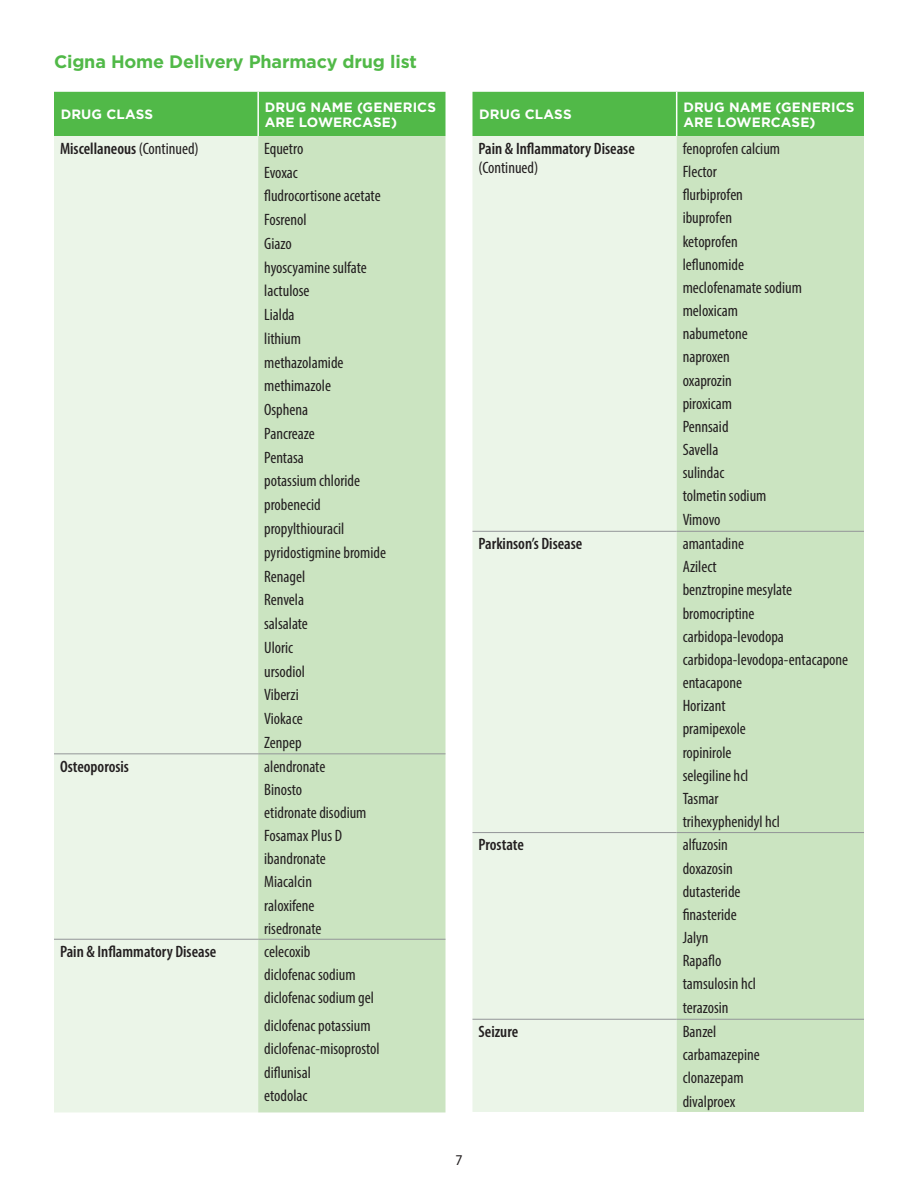
<style>
.page{position:relative;width:918px;height:1188px;background:#fff}
.page>*{position:absolute;margin:0;border:0;box-sizing:border-box;transform-origin:0 0}
.Subhead_body_bold_12{font:700 18px "Gotham";letter-spacing:-.01em;color:#51b948}
.t1{font:condensed 16.5px "Myriad Pro";color:#231f20}
.t2{font:600 condensed 16.5px/19.5px "Myriad Pro";color:#231f20}
.t3{font:semi-condensed 15px "Myriad Pro";color:#231f20}
.t4{font:700 13.5px/15px "Gotham";letter-spacing:.01em;color:#fff}
.s1{font-weight:400}
</style>
<div class="page">
<div style="left:54px;top:92px;width:392px;height:44px;background:#51b948"></div>
<div style="left:54px;top:136px;width:204px;height:976px;background:#ebf5e8"></div>
<div style="left:258px;top:136px;width:188px;height:976px;background:#cbe4c1"></div>
<hr style="left:54px;top:754px;width:204px;height:1px;background:#939598">
<hr style="left:258px;top:754px;width:188px;height:1px;background:#939598">
<hr style="left:54px;top:939px;width:204px;height:1px;background:#939598">
<hr style="left:258px;top:939px;width:188px;height:1px;background:#939598">
<hr style="left:257px;top:92px;width:2px;height:44px;background:#fff">
<div style="left:472px;top:92px;width:392px;height:44px;background:#51b948"></div>
<div style="left:472px;top:136px;width:205px;height:976px;background:#ebf5e8"></div>
<div style="left:677px;top:136px;width:187px;height:976px;background:#cbe4c1"></div>
<hr style="left:472px;top:832px;width:205px;height:1px;background:#939598">
<hr style="left:677px;top:832px;width:187px;height:1px;background:#939598">
<hr style="left:472px;top:531px;width:205px;height:1px;background:#939598">
<hr style="left:677px;top:531px;width:187px;height:1px;background:#939598">
<hr style="left:472px;top:1019px;width:205px;height:1px;background:#939598">
<hr style="left:677px;top:1019px;width:187px;height:1px;background:#939598">
<hr style="left:676px;top:92px;width:1px;height:44px;background:#fff">
<p class="Subhead_body_bold_12" style="left:54px;top:50px;width:364px">Cigna Home Delivery Pharmacy drug list</p>
<p class="t4" style="left:61px;top:107px;width:94px">DRUG CLASS</p>
<p class="t4" style="left:265px;top:99px;width:173px">DRUG NAME (GENERICS<br>ARE LOWERCASE)</p>
<p class="t2" style="left:60px;top:139px;width:140px">Miscellaneous <span class="s1">(Continued)</span></p>
<p class="t1" style="left:264px;top:138px;width:41px">Equetro</p>
<p class="t1" style="left:264px;top:162px;width:35px">Evoxac</p>
<p class="t1" style="left:264px;top:186px;width:118px">fludrocortisone acetate</p>
<p class="t1" style="left:264px;top:210px;width:44px">Fosrenol</p>
<p class="t1" style="left:264px;top:233px;width:29px">Giazo</p>
<p class="t1" style="left:264px;top:257px;width:104px">hyoscyamine sulfate</p>
<p class="t1" style="left:264px;top:281px;width:47px">lactulose</p>
<p class="t1" style="left:264px;top:305px;width:32px">Lialda</p>
<p class="t1" style="left:264px;top:329px;width:38px">lithium</p>
<p class="t1" style="left:264px;top:352px;width:81px">methazolamide</p>
<p class="t1" style="left:264px;top:376px;width:68px">methimazole</p>
<p class="t1" style="left:264px;top:400px;width:46px">Osphena</p>
<p class="t1" style="left:264px;top:424px;width:52px">Pancreaze</p>
<p class="t1" style="left:264px;top:447px;width:41px">Pentasa</p>
<p class="t1" style="left:264px;top:471px;width:97px">potassium chloride</p>
<p class="t1" style="left:264px;top:495px;width:58px">probenecid</p>
<p class="t1" style="left:264px;top:519px;width:82px">propylthiouracil</p>
<p class="t1" style="left:264px;top:542px;width:123px">pyridostigmine bromide</p>
<p class="t1" style="left:264px;top:566px;width:43px">Renagel</p>
<p class="t1" style="left:264px;top:590px;width:41px">Renvela</p>
<p class="t1" style="left:264px;top:614px;width:45px">salsalate</p>
<p class="t1" style="left:264px;top:637px;width:31px">Uloric</p>
<p class="t1" style="left:264px;top:661px;width:42px">ursodiol</p>
<p class="t1" style="left:264px;top:685px;width:36px">Viberzi</p>
<p class="t1" style="left:264px;top:709px;width:40px">Viokace</p>
<p class="t1" style="left:264px;top:732px;width:39px">Zenpep</p>
<p class="t2" style="left:60px;top:757px;width:71px">Osteoporosis</p>
<p class="t1" style="left:264px;top:756px;width:63px">alendronate</p>
<p class="t1" style="left:264px;top:779px;width:40px">Binosto</p>
<p class="t1" style="left:264px;top:803px;width:104px">etidronate disodium</p>
<p class="t1" style="left:264px;top:826px;width:79px">Fosamax Plus D</p>
<p class="t1" style="left:264px;top:849px;width:63px">ibandronate</p>
<p class="t1" style="left:264px;top:872px;width:49px">Miacalcin</p>
<p class="t1" style="left:264px;top:895px;width:52px">raloxifene</p>
<p class="t1" style="left:264px;top:918px;width:59px">risedronate</p>
<p class="t2" style="left:60px;top:942px;width:158px">Pain &amp; Inflammatory Disease</p>
<p class="t1" style="left:264px;top:942px;width:48px">celecoxib</p>
<p class="t1" style="left:264px;top:965px;width:93px">diclofenac sodium</p>
<p class="t1" style="left:264px;top:988px;width:111px">diclofenac sodium gel</p>
<p class="t1" style="left:264px;top:1016px;width:108px">diclofenac potassium</p>
<p class="t1" style="left:264px;top:1039px;width:117px">diclofenac-misoprostol</p>
<p class="t1" style="left:264px;top:1062px;width:48px">diflunisal</p>
<p class="t1" style="left:264px;top:1085px;width:45px">etodolac</p>
<p class="t4" style="left:479px;top:107px;width:94px">DRUG CLASS</p>
<p class="t4" style="left:683px;top:99px;width:173px">DRUG NAME (GENERICS<br>ARE LOWERCASE)</p>
<p class="t2" style="left:478px;top:139px;width:158px">Pain &amp; Inflammatory Disease <span class="s1">(Continued)</span></p>
<p class="t1" style="left:683px;top:138px;width:99px">fenoprofen calcium</p>
<p class="t1" style="left:683px;top:162px;width:36px">Flector</p>
<p class="t1" style="left:683px;top:185px;width:62px">flurbiprofen</p>
<p class="t1" style="left:683px;top:208px;width:51px">ibuprofen</p>
<p class="t1" style="left:683px;top:231px;width:57px">ketoprofen</p>
<p class="t1" style="left:683px;top:254px;width:63px">leflunomide</p>
<p class="t1" style="left:683px;top:277px;width:121px">meclofenamate sodium</p>
<p class="t1" style="left:683px;top:301px;width:57px">meloxicam</p>
<p class="t1" style="left:683px;top:324px;width:67px">nabumetone</p>
<p class="t1" style="left:683px;top:347px;width:49px">naproxen</p>
<p class="t1" style="left:683px;top:370px;width:51px">oxaprozin</p>
<p class="t1" style="left:683px;top:393px;width:51px">piroxicam</p>
<p class="t1" style="left:683px;top:417px;width:47px">Pennsaid</p>
<p class="t1" style="left:683px;top:440px;width:37px">Savella</p>
<p class="t1" style="left:683px;top:463px;width:43px">sulindac</p>
<p class="t1" style="left:683px;top:486px;width:85px">tolmetin sodium</p>
<p class="t1" style="left:683px;top:509px;width:39px">Vimovo</p>
<p class="t2" style="left:478px;top:534px;width:105px">Parkinson’s Disease</p>
<p class="t1" style="left:683px;top:534px;width:63px">amantadine</p>
<p class="t1" style="left:683px;top:557px;width:36px">Azilect</p>
<p class="t1" style="left:683px;top:580px;width:111px">benztropine mesylate</p>
<p class="t1" style="left:683px;top:603px;width:73px">bromocriptine</p>
<p class="t1" style="left:683px;top:626px;width:103px">carbidopa-levodopa</p>
<p class="t1" style="left:683px;top:650px;width:167px">carbidopa-levodopa-entacapone</p>
<p class="t1" style="left:683px;top:673px;width:61px">entacapone</p>
<p class="t1" style="left:683px;top:696px;width:44px">Horizant</p>
<p class="t1" style="left:683px;top:719px;width:65px">pramipexole</p>
<p class="t1" style="left:683px;top:742px;width:50px">ropinirole</p>
<p class="t1" style="left:683px;top:765px;width:67px">selegiline hcl</p>
<p class="t1" style="left:683px;top:789px;width:38px">Tasmar</p>
<p class="t1" style="left:683px;top:812px;width:99px">trihexyphenidyl hcl</p>
<p class="t2" style="left:478px;top:835px;width:47px">Prostate</p>
<p class="t1" style="left:683px;top:835px;width:47px">alfuzosin</p>
<p class="t1" style="left:683px;top:858px;width:52px">doxazosin</p>
<p class="t1" style="left:683px;top:881px;width:59px">dutasteride</p>
<p class="t1" style="left:683px;top:904px;width:56px">finasteride</p>
<p class="t1" style="left:683px;top:928px;width:27px">Jalyn</p>
<p class="t1" style="left:683px;top:951px;width:40px">Rapaflo</p>
<p class="t1" style="left:683px;top:974px;width:75px">tamsulosin hcl</p>
<p class="t1" style="left:683px;top:997px;width:47px">terazosin</p>
<p class="t2" style="left:478px;top:1022px;width:41px">Seizure</p>
<p class="t1" style="left:683px;top:1022px;width:35px">Banzel</p>
<p class="t1" style="left:683px;top:1045px;width:79px">carbamazepine</p>
<p class="t1" style="left:683px;top:1068px;width:62px">clonazepam</p>
<p class="t1" style="left:683px;top:1091px;width:54px">divalproex</p>
<p class="t3" style="left:455px;top:1152px;width:9px">7</p>
</div>
